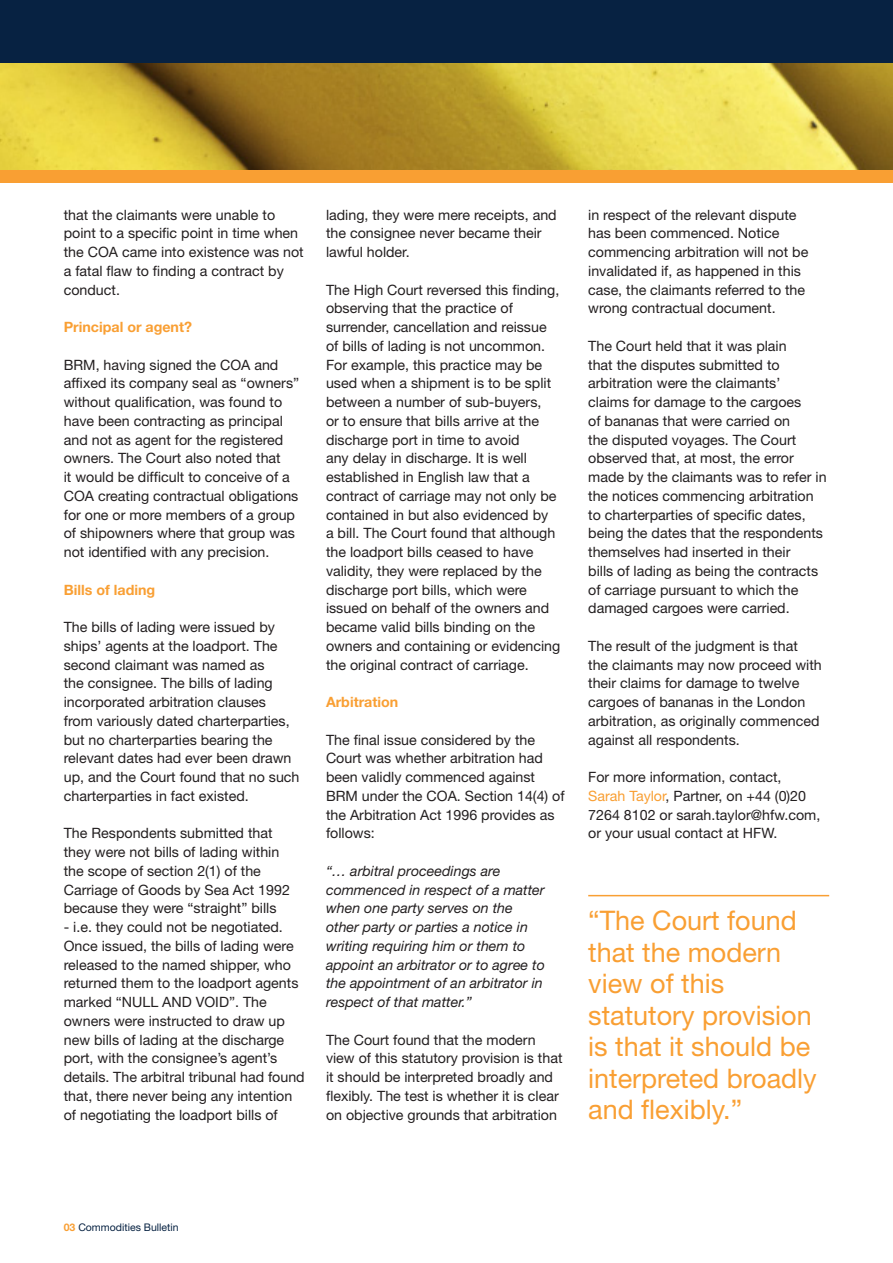
<style>
.page{position:relative;width:893px;height:1263px;background:#fff}
.page>*{position:absolute;margin:0;border:0;box-sizing:border-box;transform-origin:0 0}
.t1{font:27px/31.5px "Helvetica Neue LT";color:#f99f33}
.t2{font:14.25px/18.8px "Helvetica Neue LT";color:#231f20}
.t3{font:italic 14.25px/18.8px "Helvetica Neue LT";color:#231f20}
.t4{font:700 14.25px "Helvetica Neue LT";color:#f99f33}
.t5{font:10.5px "Helvetica Neue LT";color:#072242}
.s1{color:#f99f33}
.s2{font-weight:700;color:#f99f33}
</style>
<div class="page">
<div style="left:0;top:0;width:893px;height:170px;background:#072242"></div>
<img style="left:0;top:64px;width:893px;height:106px">
<div style="left:0;top:170px;width:893px;height:13px;background:#f99f33"></div>
<hr style="left:588px;top:895px;width:241px;height:1px;background:#f99f33">
<p class="t2" style="left:64px;top:205px;width:241px">that the claimants were unable to point to a specific point in time when the COA came into existence was not a fatal flaw to finding a contract by conduct.</p>
<p class="t4" style="left:64px;top:318px;width:130px">Principal or agent?</p>
<p class="t2" style="left:64px;top:355px;width:237px">BRM, having signed the COA and affixed its company seal as “owners” without qualification, was found to have been contracting as principal and not as agent for the registered owners. The Court also noted that<br>it would be difficult to conceive of a COA creating contractual obligations for one or more members of a group of shipowners where that group was not identified with any precision.</p>
<p class="t4" style="left:64px;top:581px;width:93px">Bills of lading</p>
<p class="t2" style="left:64px;top:617px;width:237px">The bills of lading were issued by ships’ agents at the loadport. The second claimant was named as<br>the consignee. The bills of lading incorporated arbitration clauses<br>from variously dated charterparties, but no charterparties bearing the relevant dates had ever been drawn up, and the Court found that no such charterparties in fact existed.</p>
<p class="t2" style="left:64px;top:824px;width:228px">The Respondents submitted that they were not bills of lading within the scope of section 2(1) of the Carriage of Goods by Sea Act 1992 because they were “straight” bills</p>
<p class="t2" style="left:64px;top:917px;width:242px">- i.e. they could not be negotiated.<br>Once issued, the bills of lading were released to the named shipper, who returned them to the loadport agents marked “NULL AND VOID”. The owners were instructed to draw up new bills of lading at the discharge port, with the consignee’s agent’s details. The arbitral tribunal had found that, there never being any intention of negotiating the loadport bills of</p>
<p class="t2" style="left:326px;top:205px;width:232px">lading, they were mere receipts, and the consignee never became their lawful holder.</p>
<p class="t2" style="left:326px;top:280px;width:236px">The High Court reversed this finding, observing that the practice of surrender, cancellation and reissue of bills of lading is not uncommon.<br>For example, this practice may be used when a shipment is to be split between a number of sub-buyers,<br>or to ensure that bills arrive at the discharge port in time to avoid<br>any delay in discharge. It is well established in English law that a contract of carriage may not only be contained in but also evidenced by<br>a bill. The Court found that although the loadport bills ceased to have validity, they were replaced by the discharge port bills, which were issued on behalf of the owners and became valid bills binding on the owners and containing or evidencing the original contract of carriage.</p>
<p class="t4" style="left:326px;top:693px;width:74px">Arbitration</p>
<p class="t2" style="left:326px;top:730px;width:240px">The final issue considered by the<br>Court was whether arbitration had been validly commenced against<br>BRM under the COA. Section 14(4) of the Arbitration Act 1996 provides as follows:</p>
<p class="t3" style="left:326px;top:861px;width:220px">“… arbitral proceedings are commenced in respect of a matter when one party serves on the other party or parties a notice in writing requiring him or them to appoint an arbitrator or to agree to the appointment of an arbitrator in respect of that matter.”</p>
<p class="t2" style="left:326px;top:1030px;width:238px">The Court found that the modern view of this statutory provision is that it should be interpreted broadly and flexibly. The test is whether it is clear on objective grounds that arbitration</p>
<p class="t2" style="left:588px;top:205px;width:222px">in respect of the relevant dispute has been commenced. Notice commencing arbitration will not be invalidated if, as happened in this case, the claimants referred to the wrong contractual document.</p>
<p class="t2" style="left:588px;top:336px;width:240px">The Court held that it was plain<br>that the disputes submitted to arbitration were the claimants’<br>claims for damage to the cargoes<br>of bananas that were carried on<br>the disputed voyages. The Court observed that, at most, the error made by the claimants was to refer in the notices commencing arbitration to charterparties of specific dates, being the dates that the respondents themselves had inserted in their<br>bills of lading as being the contracts of carriage pursuant to which the damaged cargoes were carried.</p>
<p class="t2" style="left:588px;top:636px;width:235px">The result of the judgment is that<br>the claimants may now proceed with their claims for damage to twelve cargoes of bananas in the London arbitration, as originally commenced against all respondents.</p>
<p class="t2" style="left:588px;top:767px;width:234px">For more information, contact, <span class="s1">Sarah Taylor</span>, Partner, on +44 (0)20<br>7264 8102 or sarah.taylor@hfw.com, or your usual contact at HFW.</p>
<p class="t1" style="left:588px;top:905px;width:230px">“The Court found that the modern view of this statutory provision is that it should be interpreted broadly and flexibly.”</p>
<p class="t5" style="left:64px;top:1221px;width:116px"><span class="s2">03</span> Commodities Bulletin</p>
</div>
